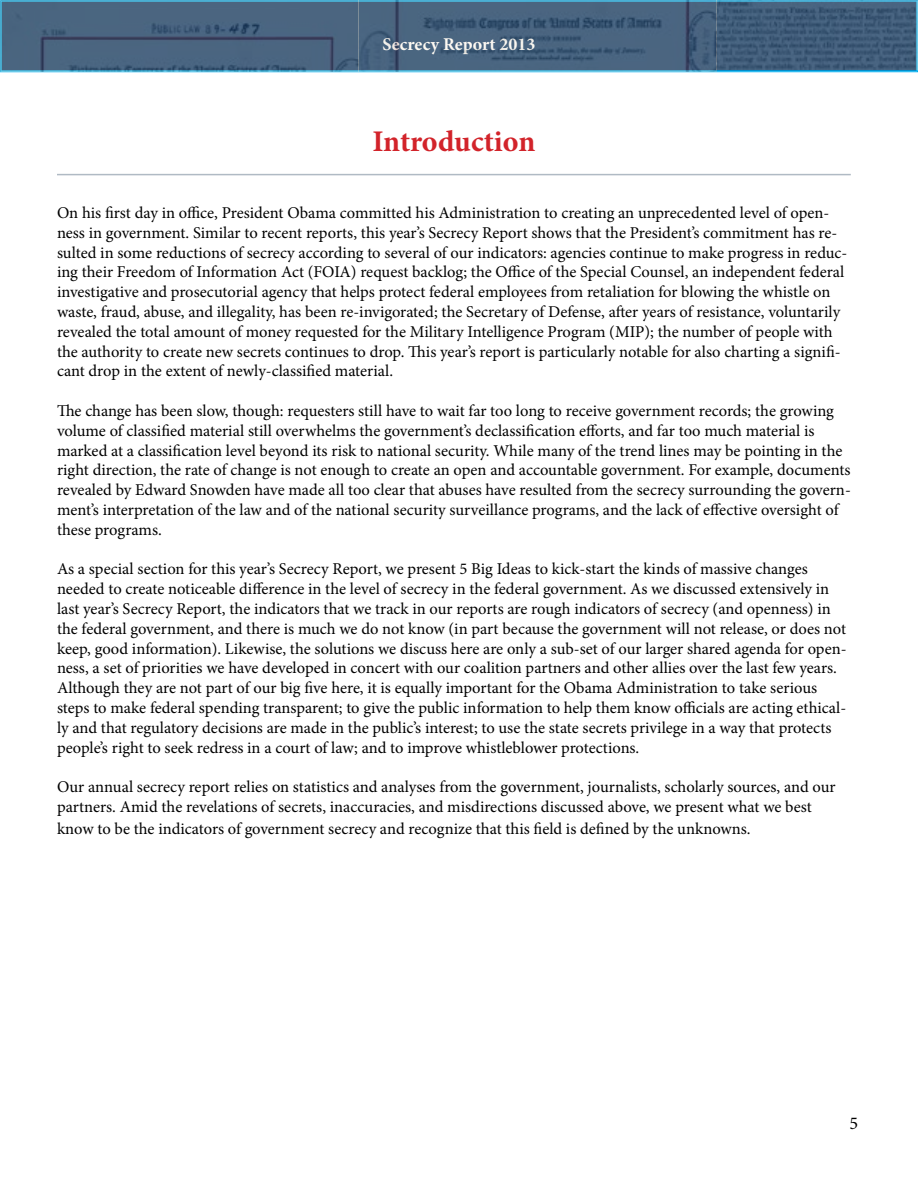
<style>
.page{position:relative;width:918px;height:1188px;background:#fff}
.page>*{position:absolute;margin:0;border:0;box-sizing:border-box;transform-origin:0 0}
.t1{font:700 30px "Minion Pro";letter-spacing:-.005em;color:#d2232a}
.t2{font:700 18px "Minion Pro";color:#fff}
.t3{font:18px "Minion Pro";color:#000}
.t4{font:16.5px/19.8px "Minion Pro";color:#000}
</style>
<div class="page">
<img style="left:0;top:0;width:716px;height:72px">
<img style="left:716px;top:0;width:202px;height:69px">
<hr style="left:57px;top:174px;width:794px;height:1px;background:#b0bac4">
<p class="t2" style="left:382px;top:32px;width:155px">Secrecy Report 2013</p>
<h1 class="t1" style="left:372px;top:121px;width:165px">Introduction</h1>
<p class="t4" style="left:57px;top:203px;width:792px">On his first day in office, President Obama committed his Administration to creating an unprecedented level of open&shy;ness in government. Similar to recent reports, this year’s Secrecy Report shows that the President’s commitment has re&shy;sulted in some reductions of secrecy according to several of our indicators: agencies continue to make progress in reduc&shy;ing their Freedom of Information Act (FOIA) request backlog; the Office of the Special Counsel, an independent federal investigative and prosecutorial agency that helps protect federal employees from retaliation for blowing the whistle on waste, fraud, abuse, and illegality, has been re-invigorated; the Secretary of Defense, after years of resistance, voluntarily revealed the total amount of money requested for the Military Intelligence Program (MIP); the number of people with the authority to create new secrets continues to drop. This year’s report is particularly notable for also charting a signifi&shy;cant drop in the extent of newly-classified material.</p>
<p class="t4" style="left:57px;top:401px;width:795px">The change has been slow, though: requesters still have to wait far too long to receive government records; the growing volume of classified material still overwhelms the government’s declassification efforts, and far too much material is marked at a classification level beyond its risk to national security. While many of the trend lines may be pointing in the right direction, the rate of change is not enough to create an open and accountable government. For example, documents revealed by Edward Snowden have made all too clear that abuses have resulted from the secrecy surrounding the govern&shy;ment’s interpretation of the law and of the national security surveillance programs, and the lack of effective oversight of these programs.</p>
<p class="t4" style="left:57px;top:559px;width:791px">As a special section for this year’s Secrecy Report, we present 5 Big Ideas to kick-start the kinds of massive changes needed to create noticeable difference in the level of secrecy in the federal government. As we discussed extensively in last year’s Secrecy Report, the indicators that we track in our reports are rough indicators of secrecy (and openness) in the federal government, and there is much we do not know (in part because the government will not release, or does not keep, good information). Likewise, the solutions we discuss here are only a sub-set of our larger shared agenda for open&shy;ness, a set of priorities we have developed in concert with our coalition partners and other allies over the last few years.<br>Although they are not part of our big five here, it is equally important for the Obama Administration to take serious steps to make federal spending transparent; to give the public information to help them know officials are acting ethical&shy;ly and that regulatory decisions are made in the public’s interest; to use the state secrets privilege in a way that protects people’s right to seek redress in a court of law; and to improve whistleblower protections.</p>
<p class="t4" style="left:57px;top:777px;width:780px">Our annual secrecy report relies on statistics and analyses from the government, journalists, scholarly sources, and our partners. Amid the revelations of secrets, inaccuracies, and misdirections discussed above, we present what we best</p>
<p class="t4" style="left:57px;top:819px;width:695px">know to be the indicators of government secrecy and recognize that this field is defined by the unknowns.</p>
<p class="t3" style="left:850px;top:1111px;width:10px">5</p>
</div>
